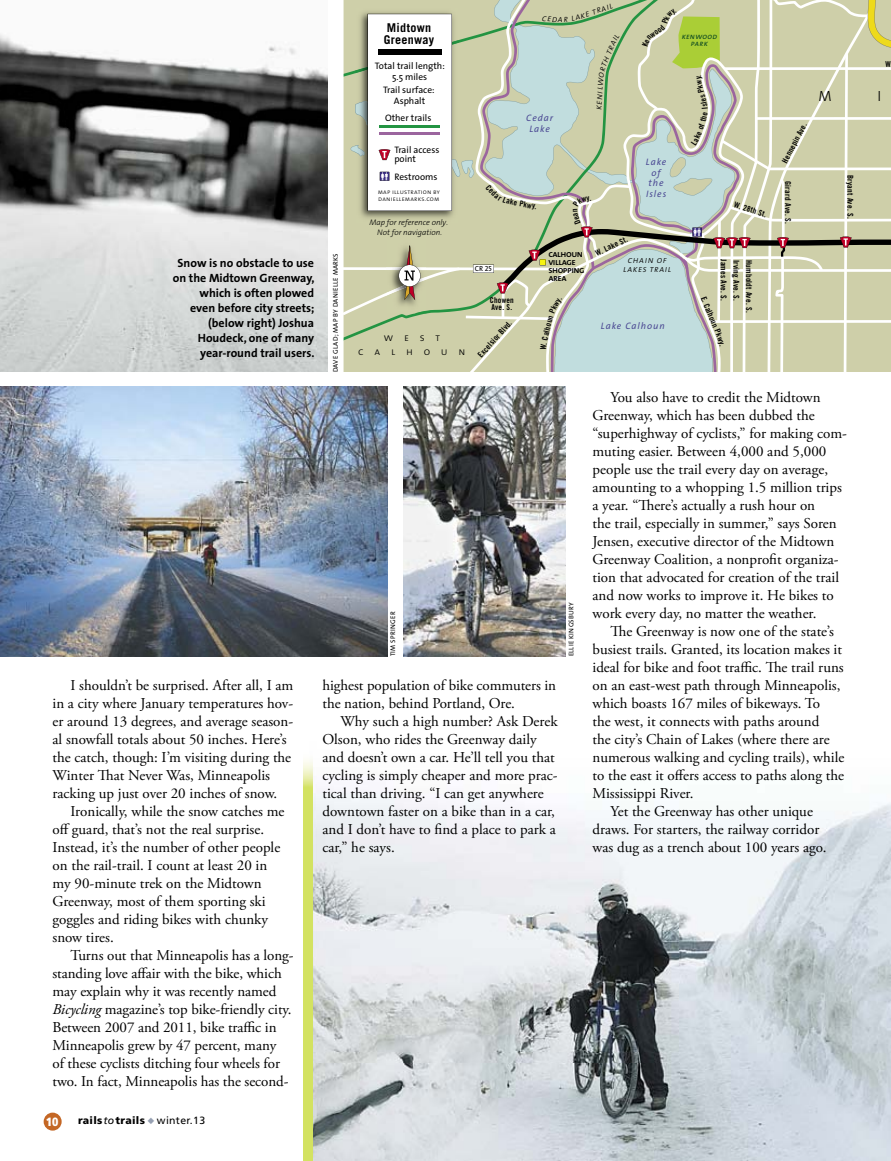
<style>
.page{position:relative;width:891px;height:1161px;background:#fff}
.page>*{position:absolute;margin:0;border:0;box-sizing:border-box;transform-origin:0 0}
.t1{font:15px/18px "Adobe Garamond Pro";color:#000}
.t2{font:14.85px "The Sans Light Caps";color:#000}
.t3{font:700 12.15px/12.1px "Trade Gothic";letter-spacing:.025em;color:#000}
.t4{font:700 12px/15px "The Sans";color:#000;text-align:right}
.t5{font:900 condensed 12px "Frutiger";color:#fff}
.t6{font:10.8px/13.5px "The Sans Light Caps";letter-spacing:1em;color:#000;text-align:center}
.t7{font:900 10.5px "Frutiger";letter-spacing:.03em;color:#000}
.t8{font:9.45px/10.8px "The Sans";color:#000;text-align:center}
.t9{font:italic 9.45px/10.8px "The Sans";letter-spacing:.1em;color:#4c4a94;text-align:center}
.t10{font:9.45px/8.1px "The Sans Semi Bold Caps";letter-spacing:-.05em;color:#000}
.t11{font:italic 9.45px/9.4px "The Sans Light Caps";letter-spacing:.05em;color:#000;text-align:center}
.t12{font:8.1px/7.4px "Trade Gothic Bold Cond Twenty";letter-spacing:.03em;color:#000}
.t13{font:italic 300 8.1px/9.8px "The Sans";color:#000;text-align:center}
.t14{font:italic 8.1px/6.8px "The Sans Caps";letter-spacing:.025em;color:#124d22;text-align:center}
.t15{font:7.35px "The Sans Caps";color:#000}
.t16{font:6.75px "The Sans";letter-spacing:.04em;color:#000}
.t17{font:6.75px/6.8px "The Sans Light Caps";letter-spacing:.025em;color:#000}
.s1{font-style:italic}
.s2{font-weight:400;font-style:italic}
.s3{color:#96a0b2}
.s4{font-weight:400}
</style>
<div class="page">
<div style="left:44px;top:1113px;width:18px;height:18px;background:#c46725;border-radius:50%"></div>
<img style="left:313px;top:790px;width:366px;height:274px">
<img style="left:679px;top:802px;width:212px;height:359px">
<img style="left:313px;top:1064px;width:367px;height:97px">
<img style="left:0;top:386px;width:387px;height:270px">
<img style="left:403px;top:386px;width:163px;height:270px">
<div style="left:304px;top:760px;width:9px;height:401px;background:#d3e261"></div>
<img style="left:0;top:33px;width:328px;height:339px">
<svg style="left:344px;top:0;width:547px;height:372px;background:#cbd0b7"></svg>
<p class="t4" style="left:173px;top:255px;width:143px">Snow is no obstacle to use on the Midtown Greenway, which is often plowed even before city streets; (below right) Joshua<br>Houdeck, one of many year-round trail users.</p>
<p class="t16" style="left:330px;top:372px;width:121px;rotate:-90deg">DAVE GLAD; MAP BY DANIELLE MARKS</p>
<p class="t3" style="left:384px;top:22px;width:52px">Midtown<br>Greenway</p>
<p class="t8" style="left:375px;top:60px;width:71px">Total trail length:<br>5.5 miles</p>
<p class="t8" style="left:383px;top:84px;width:53px">Trail surface:<br>Asphalt</p>
<p class="t8" style="left:385px;top:112px;width:48px">Other trails</p>
<p class="t8" style="left:394px;top:145px;width:47px;line-height:9.4px;text-align:left">Trail access point</p>
<p class="t8" style="left:394px;top:171px;width:45px">Restrooms</p>
<p class="t17" style="left:378px;top:188px;width:64px">map illustration by daniellemarks.com</p>
<p class="t13" style="left:369px;top:218px;width:80px">Map for reference only.<br>Not for navigation.</p>
<p class="t6" style="left:358px;top:331px;width:109px">west calhoun</p>
<p class="t15" style="left:475px;top:263px;width:19px">CR 25</p>
<p class="t12" style="left:490px;top:296px;width:26px">Chowen<br>Ave. S.</p>
<p class="t12" style="left:477px;top:354px;width:48px;rotate:-48deg">Excelsior Blvd.</p>
<p class="t11" style="left:558px;top:14px;width:6px">a</p>
<p class="t14" style="left:682px;top:33px;width:37px">kenwood park</p>
<p class="t9" style="left:526px;top:112px;width:28px">Cedar<br>Lake</p>
<p class="t9" style="left:646px;top:156px;width:22px">Lake of the<br>Isles</p>
<p class="t10" style="left:548px;top:249px;width:38px">calhoun village shopping area</p>
<p class="t12" style="left:594px;top:250px;width:36px;rotate:-25deg">W. Lake St.</p>
<p class="t11" style="left:623px;top:255px;width:50px">chain of lakes trail</p>
<p class="t9" style="left:601px;top:320px;width:65px">Lake Calhoun</p>
<p class="t12" style="left:735px;top:201px;width:35px;rotate:18deg">W. 28th St.</p>
<p class="t12" style="left:728px;top:259px;width:43px;rotate:90deg">James Ave. S.</p>
<p class="t12" style="left:740px;top:260px;width:43px;rotate:90deg">Irving Ave. S.</p>
<p class="t12" style="left:753px;top:260px;width:54px;rotate:90deg">Humboldt Ave. S.</p>
<p class="t12" style="left:885px;top:60px;width:7px">W</p>
<p class="t12" style="left:781px;top:160px;width:46px;rotate:-62deg">Hennepin Ave.</p>
<p class="t2" style="left:818px;top:84px;width:15px">M</p>
<p class="t2" style="left:878px;top:84px;width:5px">I</p>
<p class="t12" style="left:792px;top:181px;width:44px;rotate:90deg">Girard Ave. S.</p>
<p class="t12" style="left:854px;top:175px;width:45px;rotate:90deg">Bryant Ave. S.</p>
<p class="t1" style="left:52px;top:677px;width:242px;text-indent:18px">I shouldn’t be surprised. After all, I am in a city where January temperatures hov&shy;er around 13 degrees, and average season&shy;al snowfall totals about 50 inches. Here’s the catch, though: I’m visiting during the Winter That Never Was, Minneapolis racking up just over 20 inches of snow.</p>
<p class="t1" style="left:52px;top:803px;width:234px;text-indent:18px">Ironically, while the snow catches me off guard, that’s not the real surprise.<br>Instead, it’s the number of other people on the rail-trail. I count at least 20 in my 90-minute trek on the Midtown Greenway, most of them sporting ski goggles and riding bikes with chunky snow tires.</p>
<p class="t1" style="left:52px;top:947px;width:243px;text-indent:18px">Turns out that Minneapolis has a long&shy;standing love affair with the bike, which may explain why it was recently named <span class="s1">Bicycling</span> magazine’s top bike-friendly city.<br>Between 2007 and 2011, bike traffic in Minneapolis grew by 47 percent, many<br>of these cyclists ditching four wheels for two. In fact, Minneapolis has the second-</p>
<p class="t5" style="left:46px;top:1114px;width:14px">10</p>
<p class="t7" style="left:78px;top:1114px;width:129px">rails<span class="s2">to</span>trails <span class="s3">◆</span> <span class="s4">winter.13</span></p>
<p class="t16" style="left:387px;top:656px;width:46px;rotate:-90deg">TIM SPRINGER</p>
<p class="t16" style="left:566px;top:656px;width:56px;rotate:-90deg">ELLIE KINGSBURY</p>
<p class="t1" style="left:322px;top:677px;width:235px">highest population of bike commuters in the nation, behind Portland, Ore.</p>
<p class="t1" style="left:322px;top:713px;width:237px;text-indent:18px">Why such a high number? Ask Derek Olson, who rides the Greenway daily and doesn’t own a car. He’ll tell you that cycling is simply cheaper and more prac&shy;tical than driving. “I can get anywhere downtown faster on a bike than in a car, and I don’t have to find a place to park a car,” he says.</p>
<p class="t1" style="left:592px;top:389px;width:256px;text-indent:18px">You also have to credit the Midtown Greenway, which has been dubbed the “superhighway of cyclists,” for making com&shy;muting easier. Between 4,000 and 5,000 people use the trail every day on average, amounting to a whopping 1.5 million trips a year. “There’s actually a rush hour on<br>the trail, especially in summer,” says Soren Jensen, executive director of the Midtown Greenway Coalition, a nonprofit organiza&shy;tion that advocated for creation of the trail and now works to improve it. He bikes to work every day, no matter the weather.</p>
<p class="t1" style="left:610px;top:623px;width:225px">The Greenway is now one of the state’s</p>
<p class="t1" style="left:592px;top:641px;width:251px">busiest trails. Granted, its location makes it</p>
<p class="t1" style="left:592px;top:659px;width:253px">ideal for bike and foot traffic. The trail runs</p>
<p class="t1" style="left:592px;top:677px;width:250px">on an east-west path through Minneapolis,</p>
<p class="t1" style="left:592px;top:695px;width:229px">which boasts 167 miles of bikeways. To</p>
<p class="t1" style="left:592px;top:713px;width:228px">the west, it connects with paths around</p>
<p class="t1" style="left:592px;top:731px;width:239px">the city’s Chain of Lakes (where there are</p>
<p class="t1" style="left:592px;top:749px;width:253px">numerous walking and cycling trails), while</p>
<p class="t1" style="left:592px;top:767px;width:253px">to the east it offers access to paths along the</p>
<p class="t1" style="left:592px;top:785px;width:102px">Mississippi River.</p>
<p class="t1" style="left:610px;top:803px;width:204px">Yet the Greenway has other unique</p>
<p class="t1" style="left:592px;top:821px;width:228px">draws. For starters, the railway corridor</p>
<p class="t1" style="left:592px;top:839px;width:236px">was dug as a trench about 100 years ago.</p>
</div>
